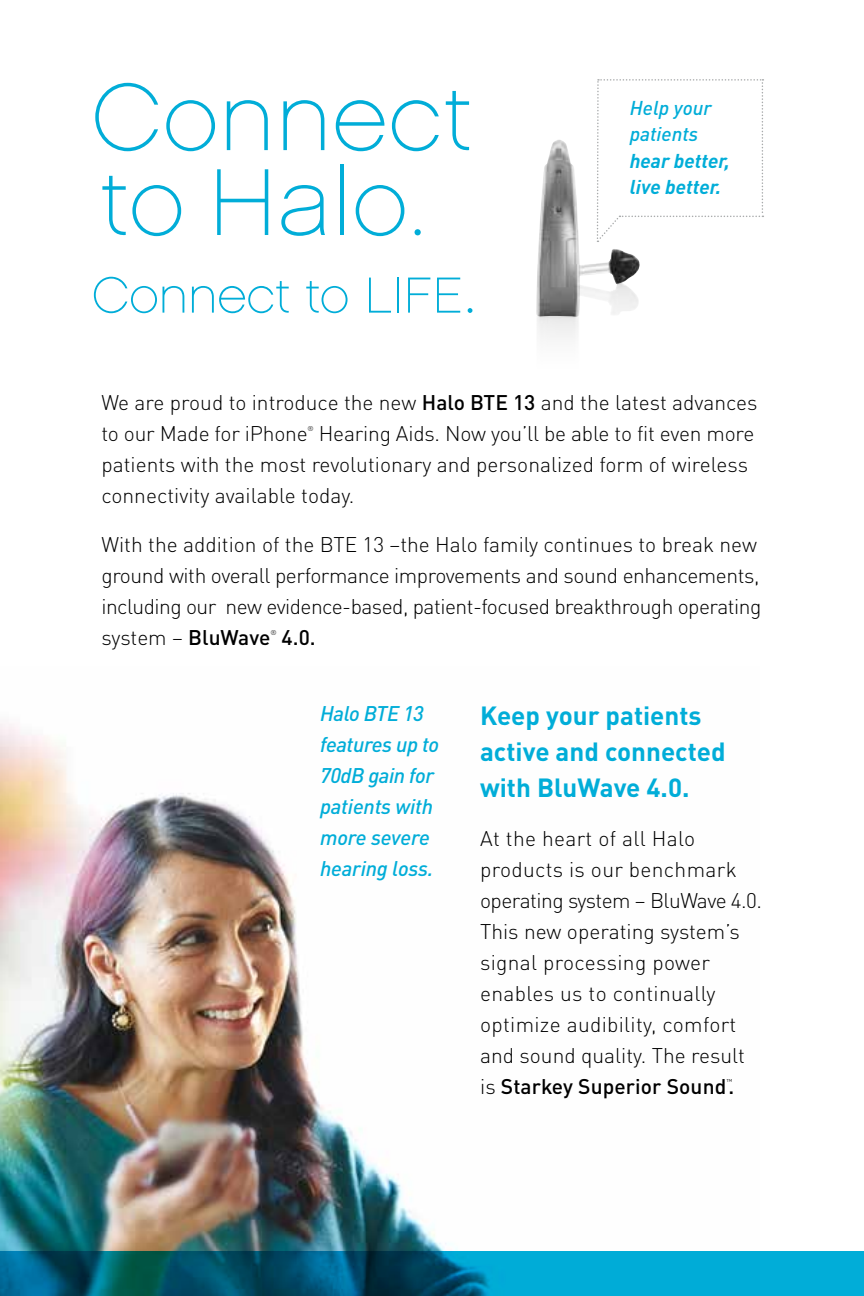
<style>
.page{position:relative;width:864px;height:1296px;background:#fff}
.page>*{position:absolute;margin:0;border:0;box-sizing:border-box;transform-origin:0 0}
.t1{font:94.6px "Chalet Paris Nineteen Sixty";letter-spacing:.025em;color:#01add8}
.t2{font:50.4px "Chalet Paris Nineteen Sixty";letter-spacing:.01em;color:#01add8}
.t3{font:700 26px/36px "DINOT";color:#01add8}
.t4{font:300 21px/31px "DINOT";color:#000}
.t5{font:300 21px/31px "DINOT";letter-spacing:-.02em;color:#000}
.t6{font:italic 500 21px/31px "DINOT";letter-spacing:-.02em;color:#01add8}
.t7{font:500 21px "DINOT";color:#000}
.t8{font:italic 700 19.8px/26.4px "DINOT";color:#01add8}
.t9{font:italic 500 19.8px/26.4px "DINOT";color:#01add8}
.t10{font:300 7px "DINOT";color:#000}
.s1{font-family:"Avenir";font-weight:300;font-size:64.6px}
.s2{font-family:"Avenir LT SLI Std Light"}
.s3{font-weight:500}
</style>
<div class="page">
<img style="left:0;top:723px;width:760px;height:529px">
<svg style="left:0;top:1252px;width:864px;height:44px;background:#00799b"></svg>
<svg style="left:597px;top:79px;width:166px;height:138px"></svg>
<img style="left:536px;top:140px;width:104px;height:177px">
<h1 class="t1" style="left:92px;top:62px;width:380px">Connect</h1>
<h1 class="t1" style="left:101px;top:147px;width:326px">to Halo<span class="s1">.</span></h1>
<h2 class="t2" style="left:92px;top:266px;width:386px">Connect to LIFE<span class="s2">.</span></h2>
<p class="t9" style="left:630px;top:94px;width:83px">Help your patients</p>
<p class="t8" style="left:630px;top:147px;width:102px">hear better, live better.</p>
<p class="t4" style="left:101px;top:387px;width:658px">We are proud to introduce the new <span class="s3">Halo BTE 13</span> and the latest advances to our Made for iPhone</p>
<p class="t10" style="left:308px;top:424px;width:8px">®</p>
<p class="t4" style="left:101px;top:418px;width:654px;text-indent:217px">Hearing Aids. Now you’ll be able to fit even more patients with the most revolutionary and personalized form of wireless connectivity available today.</p>
<p class="t5" style="left:101px;top:529px;width:661px">With the addition of the BTE 13 –the Halo family continues to break new ground with overall performance improvements and sound enhancements, including our new evidence-based, patient-focused breakthrough operating system – <span class="s3">BluWave</span></p>
<p class="t10" style="left:270px;top:628px;width:8px">®</p>
<p class="t7" style="left:282px;top:624px;width:36px">4.0.</p>
<p class="t6" style="left:320px;top:697px;width:120px">Halo BTE 13 features up to<br>70dB gain for patients with more severe hearing loss.</p>
<p class="t3" style="left:480px;top:696px;width:247px">Keep your patients active and connected with BluWave 4.0.</p>
<p class="t4" style="left:480px;top:822px;width:283px">At the heart of all Halo products is our benchmark operating system – BluWave 4.0.<br>This new operating system’s signal processing power enables us to continually optimize audibility, comfort and sound quality. The result is <span class="s3">Starkey Superior Sound.</span></p>
<p class="t10" style="left:726px;top:1077px;width:7px">™</p>
</div>
